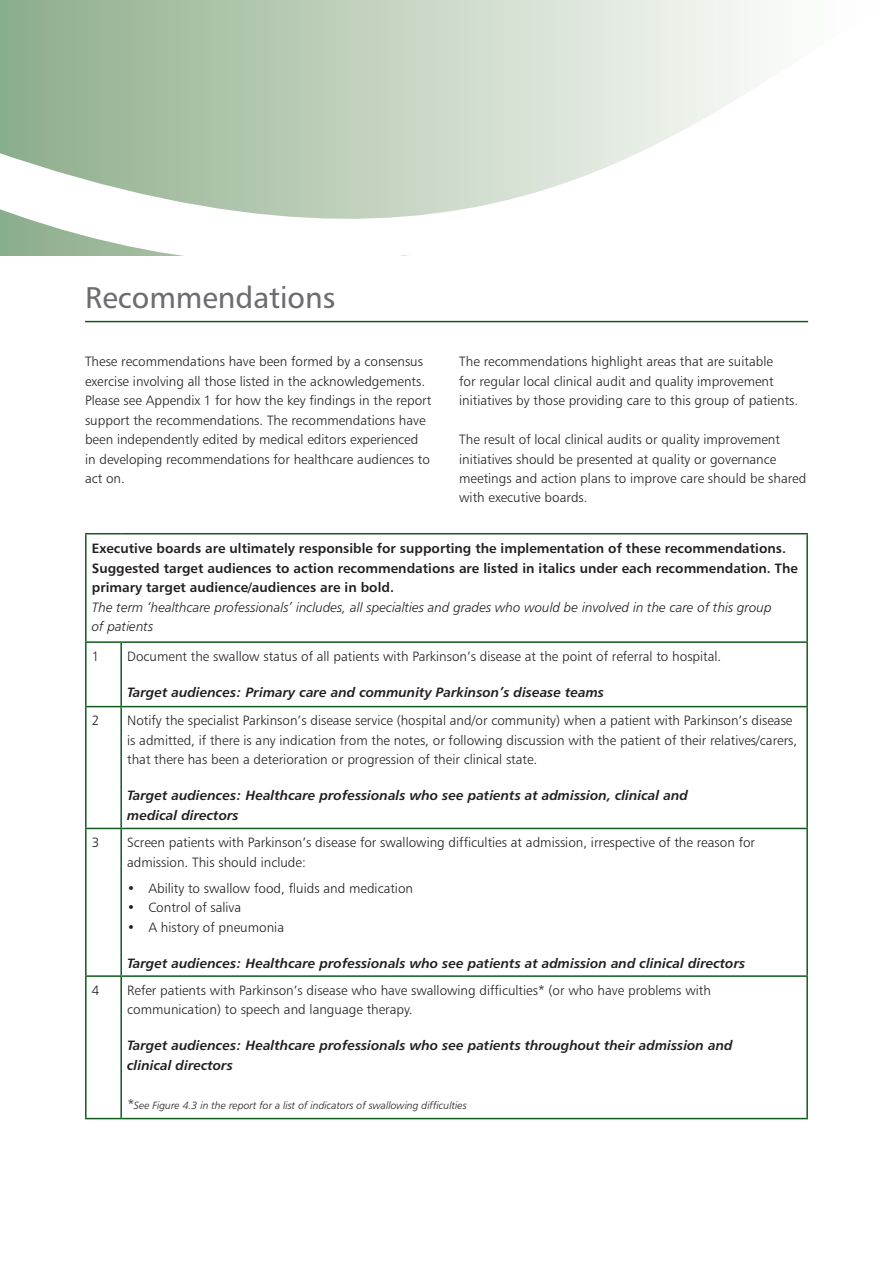
<style>
.page{position:relative;width:893px;height:1263px;background:#fff}
.page>*{position:absolute;margin:0;border:0;box-sizing:border-box;transform-origin:0 0}
.chap{font:30px "Humanist 777 BT Roman B";color:#6c6d70}
.text{font:13.5px/19.5px "Humanist 777 BT Light B";color:#231f20}
.text-2{font:13.5px "Humanist 777 BT Bold Italic B";color:#231f20}
.text-3{font:13.5px/19.5px "Humanist 777 BT Bold B";color:#231f20}
.text-4{font:13.5px "Humanist 777 BT Light Italic B";color:#231f20}
.indent{font:13.5px "Humanist 777 BT Light B";color:#231f20}
.text-5{font:10.5px "Humanist 777 BT Light Italic B";color:#231f20}
.s1{font-size:13.5px}
</style>
<div class="page">
<svg style="left:0;top:1px;width:372px;height:255px"></svg>
<svg style="left:372px;top:0;width:392px;height:256px"></svg>
<hr style="left:85px;top:321px;width:723px;height:1px;background:#105b1b">
<hr style="left:85px;top:534px;width:2px;height:107px;background:#105b1b">
<hr style="left:85px;top:533px;width:36px;height:1px;background:#105b1b">
<hr style="left:121px;top:533px;width:687px;height:1px;background:#105b1b">
<hr style="left:806px;top:534px;width:2px;height:107px;background:#105b1b">
<hr style="left:85px;top:643px;width:2px;height:63px;background:#105b1b">
<hr style="left:85px;top:641px;width:36px;height:2px;background:#105b1b">
<hr style="left:120px;top:643px;width:2px;height:63px;background:#105b1b">
<hr style="left:121px;top:641px;width:687px;height:2px;background:#105b1b">
<hr style="left:806px;top:643px;width:2px;height:63px;background:#105b1b">
<hr style="left:85px;top:707px;width:2px;height:121px;background:#105b1b">
<hr style="left:85px;top:706px;width:36px;height:1px;background:#105b1b">
<hr style="left:120px;top:707px;width:2px;height:121px;background:#105b1b">
<hr style="left:121px;top:706px;width:687px;height:1px;background:#105b1b">
<hr style="left:806px;top:707px;width:2px;height:121px;background:#105b1b">
<hr style="left:85px;top:829px;width:2px;height:146px;background:#105b1b">
<hr style="left:85px;top:977px;width:2px;height:141px;background:#105b1b">
<hr style="left:85px;top:828px;width:36px;height:1px;background:#105b1b">
<hr style="left:85px;top:975px;width:36px;height:2px;background:#105b1b">
<hr style="left:85px;top:1118px;width:36px;height:1px;background:#105b1b">
<hr style="left:120px;top:829px;width:2px;height:146px;background:#105b1b">
<hr style="left:120px;top:977px;width:2px;height:141px;background:#105b1b">
<hr style="left:121px;top:828px;width:687px;height:1px;background:#105b1b">
<hr style="left:806px;top:829px;width:2px;height:146px;background:#105b1b">
<hr style="left:806px;top:977px;width:2px;height:141px;background:#105b1b">
<hr style="left:121px;top:975px;width:687px;height:2px;background:#105b1b">
<hr style="left:121px;top:1118px;width:687px;height:1px;background:#105b1b">
<p class="chap" style="left:85px;top:278px;width:252px">Recommendations</p>
<p class="text" style="left:85px;top:351px;width:348px">These recommendations have been formed by a consensus exercise involving all those listed in the acknowledgements.<br>Please see Appendix 1 for how the key findings in the report support the recommendations. The recommendations have been independently edited by medical editors experienced in developing recommendations for healthcare audiences to act on.</p>
<p class="text" style="left:459px;top:351px;width:340px">The recommendations highlight areas that are suitable<br>for regular local clinical audit and quality improvement initiatives by those providing care to this group of patients.</p>
<p class="text" style="left:459px;top:429px;width:349px">The result of local clinical audits or quality improvement initiatives should be presented at quality or governance meetings and action plans to improve care should be shared with executive boards.</p>
<p class="text-3" style="left:92px;top:538px;width:707px">Executive boards are ultimately responsible for supporting the implementation of these recommendations.<br>Suggested target audiences to action recommendations are listed in italics under each recommendation. The primary target audience/audiences are in bold.</p>
<p class="text-4" style="left:92px;top:599px;width:681px">The term ‘healthcare professionals’ includes, all specialties and grades who would be involved in the care of this group</p>
<p class="text-4" style="left:92px;top:618px;width:63px">of patients</p>
<p class="text" style="left:92px;top:646px;width:9px">1</p>
<p class="text" style="left:127px;top:646px;width:596px">Document the swallow status of all patients with Parkinson’s disease at the point of referral to hospital.</p>
<p class="text-2" style="left:127px;top:684px;width:478px">Target audiences: Primary care and community Parkinson’s disease teams</p>
<p class="text" style="left:92px;top:711px;width:9px">2</p>
<p class="text" style="left:127px;top:711px;width:672px">Notify the specialist Parkinson’s disease service (hospital and/or community) when a patient with Parkinson’s disease is admitted, if there is any indication from the notes, or following discussion with the patient of their relatives/carers, that there has been a deterioration or progression of their clinical state.</p>
<p class="text-2" style="left:127px;top:787px;width:562px">Target audiences: Healthcare professionals who see patients at admission, clinical and</p>
<p class="text-2" style="left:127px;top:806px;width:113px">medical directors</p>
<p class="text" style="left:92px;top:832px;width:9px">3</p>
<p class="text" style="left:127px;top:832px;width:629px">Screen patients with Parkinson’s disease for swallowing difficulties at admission, irrespective of the reason for admission. This should include:</p>
<p class="indent" style="left:127px;top:880px;width:287px">• Ability to swallow food, fluids and medication</p>
<p class="indent" style="left:127px;top:899px;width:116px">• Control of saliva</p>
<p class="indent" style="left:127px;top:919px;width:158px">• A history of pneumonia</p>
<p class="text-2" style="left:127px;top:954px;width:620px">Target audiences: Healthcare professionals who see patients at admission and clinical directors</p>
<p class="text" style="left:92px;top:980px;width:9px">4</p>
<p class="text" style="left:127px;top:980px;width:585px">Refer patients with Parkinson’s disease who have swallowing difficulties* (or who have problems with communication) to speech and language therapy.</p>
<p class="text-2" style="left:127px;top:1037px;width:607px">Target audiences: Healthcare professionals who see patients throughout their admission and</p>
<p class="text-2" style="left:127px;top:1056px;width:107px">clinical directors</p>
<p class="text-5" style="left:127px;top:1099px;width:341px"><span class="s1">*</span>See Figure 4.3 in the report for a list of indicators of swallowing difficulties</p>
</div>
